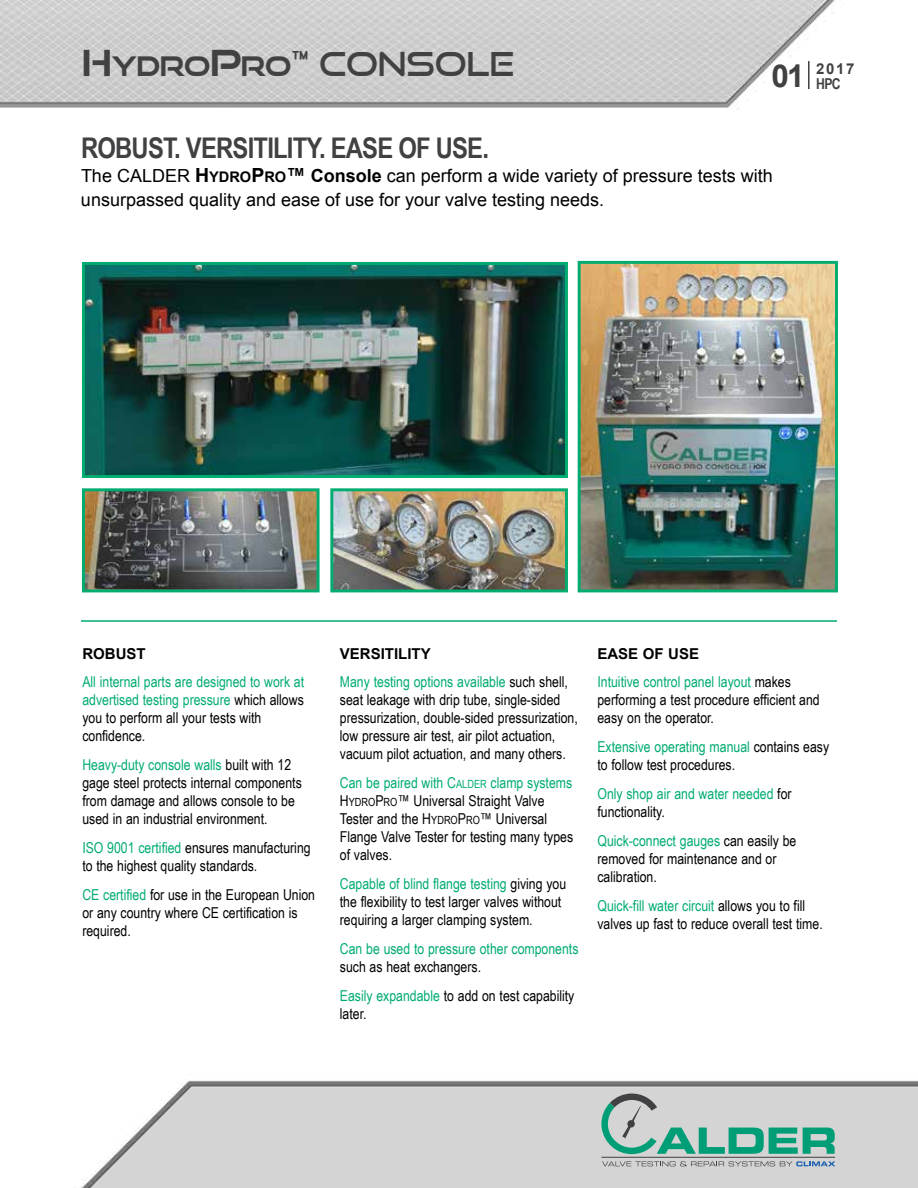
<style>
.page{position:relative;width:918px;height:1188px;background:#fff}
.page>*{position:absolute;margin:0;border:0;box-sizing:border-box;transform-origin:0 0}
.t1{font:33px "Good Times Rg";letter-spacing:-.01em;color:#414042}
.t2{font:700 28.5px "Arial Narrow";letter-spacing:-.025em;color:#414042}
.t3{font:18px/24px "Arial";color:#000}
.t4{font:15px/18px "Arial Narrow";color:#000}
.t5{font:15px/18px "Arial Narrow";color:#00ac6f}
.t6{font:700 15px "Arial";color:#000}
.t7{font:700 15px "Arial Narrow";color:#414042}
.t8{font:700 15px "Arial";color:#414042}
.s1{font-weight:700;font-size:36px}
.s2{font-weight:700;font-size:27px}
.s3{font-weight:700;font-size:34.5px}
.s4{font-family:"Arial";font-size:31.5px}
.s5{font-weight:700;font-size:19.5px}
.s6{font-weight:700;font-size:14.7px}
.s7{font-weight:700}
.s8{color:#000}
.s9{color:#00ac6f}
.s10{font-size:11.25px;color:#00ac6f}
.s11{font-style:inherit}
.s12{font-size:11.25px}
</style>
<div class="page">
<img style="left:81px;top:1080px;width:837px;height:108px">
<svg style="left:602px;top:1161px;width:233px;height:5px"></svg>
<hr style="left:602px;top:1157px;width:233px;height:1px;background:#414042">
<svg style="left:601px;top:1094px;width:234px;height:60px;background:#9ec3ba"></svg>
<img style="left:0;top:0;width:841px;height:109px">
<hr style="left:808px;top:61px;width:2px;height:28px;background:#414042">
<img style="left:86px;top:266px;width:478px;height:208px">
<div style="left:82px;top:262px;width:486px;height:216px;border:3px solid #00ac6f"></div>
<img style="left:86px;top:492px;width:230px;height:96px">
<div style="left:82px;top:488px;width:238px;height:104px;border:3px solid #00ac6f"></div>
<img style="left:334px;top:492px;width:230px;height:96px">
<div style="left:330px;top:488px;width:238px;height:104px;border:3px solid #00ac6f"></div>
<img style="left:582px;top:265px;width:252px;height:323px">
<div style="left:578px;top:261px;width:260px;height:331px;border:3px solid #00ac6f"></div>
<hr style="left:81px;top:620px;width:756px;height:2px;background:#00ac6f">
<h1 class="t1" style="left:82px;top:44px;width:434px"><span class="s1">H</span><span class="s2">YDRO</span><span class="s1">P</span><span class="s2">RO</span><span class="s3">™</span> CONSOLE</h1>
<p class="t8" style="left:816px;top:58px;width:40px">2017</p>
<p class="t7" style="left:771px;top:72px;width:71px"><span class="s4">01</span> HPC</p>
<h2 class="t2" style="left:81px;top:126px;width:410px">ROBUST. VERSITILITY. EASE OF USE.</h2>
<p class="t3" style="left:81px;top:164px;width:693px">The CALDER <span class="s5">H</span><span class="s6">YDRO</span><span class="s5">P</span><span class="s6">RO</span><span class="s5">™</span> <span class="s7">Console</span> can perform a wide variety of pressure tests with unsurpassed quality and ease of use for your valve testing needs.</p>
<p class="t6" style="left:82px;top:643px;width:65px">ROBUST</p>
<p class="t5" style="left:82px;top:673px;width:223px">All internal parts are designed to work at advertised testing pressure <span class="s8">which allows you to perform all your tests with confidence.</span></p>
<p class="t4" style="left:82px;top:755px;width:221px"><span class="s9">Heavy-duty console walls</span> built with 12 gage steel protects internal components from damage and allows console to be used in an industrial environment.</p>
<p class="t4" style="left:82px;top:838px;width:230px"><span class="s9">ISO 9001 certified</span> ensures manufacturing to the highest quality standards.</p>
<p class="t4" style="left:82px;top:885px;width:234px"><span class="s9">CE certified</span> for use in the European Union or any country where CE certification is required.</p>
<p class="t6" style="left:340px;top:643px;width:92px">VERSITILITY</p>
<p class="t4" style="left:340px;top:673px;width:239px"><span class="s9">Many testing options available</span> such shell, seat leakage with drip tube, single-sided pressurization, double-sided pressurization, low pressure air test, air pilot actuation, vacuum pilot actuation, and many others.</p>
<p class="t4" style="left:340px;top:773px;width:235px"><span class="s9">Can be paired with</span> <span class="s9">C</span><span class="s10">ALDER</span> <span class="s9">clamp systems<br></span><span class="s11">H</span><span class="s12">YDRO</span><span class="s11">P</span><span class="s12">RO</span>™ Universal Straight Valve<br>Tester and the <span class="s11">H</span><span class="s12">YDRO</span><span class="s11">P</span><span class="s12">RO</span>™ Universal<br>Flange Valve Tester for testing many types of valves.</p>
<p class="t4" style="left:340px;top:874px;width:228px"><span class="s9">Capable of blind flange testing</span> giving you the flexibility to test larger valves without requiring a larger clamping system.</p>
<p class="t5" style="left:340px;top:939px;width:240px">Can be used to pressure other components</p>
<p class="t4" style="left:340px;top:952px;width:236px;line-height:28.8px">such as heat exchangers.<br><span class="s9">Easily expandable</span> to add on test capability</p>
<p class="t4" style="left:340px;top:1004px;width:28px">later.</p>
<p class="t6" style="left:597px;top:643px;width:103px">EASE OF USE</p>
<p class="t4" style="left:597px;top:673px;width:224px"><span class="s9">Intuitive control panel layout</span> makes performing a test procedure efficient and easy on the operator.</p>
<p class="t4" style="left:597px;top:737px;width:233px"><span class="s9">Extensive operating manual</span> contains easy to follow test procedures.</p>
<p class="t5" style="left:597px;top:784px;width:196px">Only shop air and water needed <span class="s8">for functionality.</span></p>
<p class="t4" style="left:597px;top:831px;width:200px"><span class="s9">Quick-connect gauges</span> can easily be removed for maintenance and or calibration.</p>
<p class="t4" style="left:597px;top:896px;width:227px"><span class="s9">Quick-fill water circuit</span> allows you to fill valves up fast to reduce overall test time.</p>
</div>
